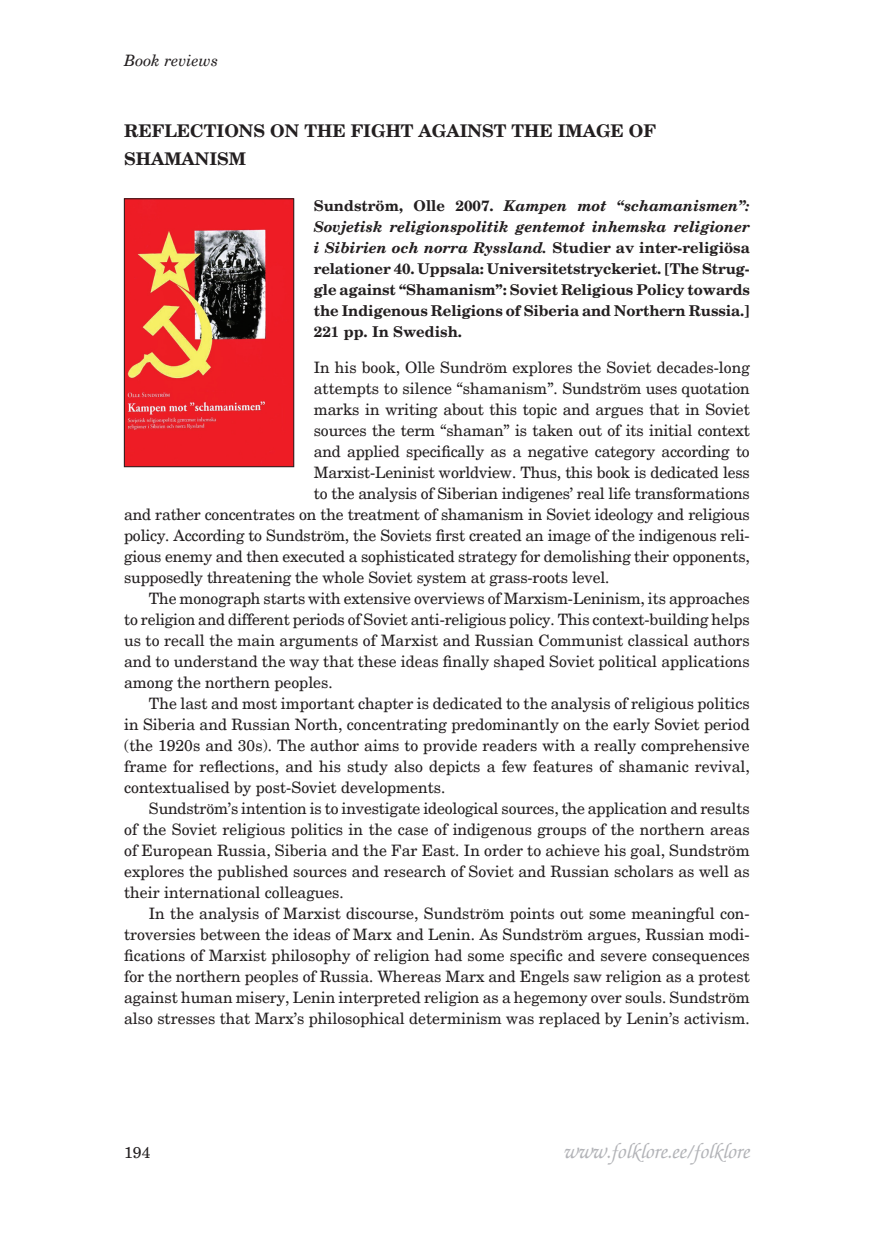
<style>
.page{position:relative;width:874px;height:1241px;background:#fff}
.page>*{position:absolute;margin:0;border:0;box-sizing:border-box;transform-origin:0 0}
.t1{font:italic 500 21px "Zapf Chancery";color:#b2b3b7}
.t2{font:700 17.5px/28px "New Century Schlbk";color:#231f20}
.t3{font:15.75px "New Century Schlbk";color:#231f20}
.t4{font:italic 15.75px "New Century Schlbk";color:#231f20}
.t5{font:700 14.88px/21px "New Century Schlbk";letter-spacing:-.005em;color:#231f20;text-align:justify}
.s1{font-style:italic}
</style>
<div class="page">
<img style="left:126px;top:200px;width:166px;height:265px">
<div style="left:124px;top:198px;width:170px;height:269px;border:1px solid #231f20"></div>
<p class="t4" style="left:124px;top:51px;width:95px">Book reviews</p>
<p class="t2" style="left:124px;top:117px;width:533px">Reflections on the Fight against the Image of<br>Shamanism</p>
<p class="t5" style="left:314px;top:195px;width:437px">Sundström, Olle 2007. <span class="s1">Kampen mot “schamanismen”:<br>Sovjetisk religionspolitik gentemot inhemska religioner i Sibirien och norra Ryssland.</span> Studier av inter-religiösa relationer 40. Uppsala: Universitetstryckeriet. [The Strug&shy;gle against “Shamanism”: Soviet Religious Policy towards the Indigenous Religions of Siberia and Northern Russia.] 221 pp. In Swedish.</p>
<p class="t3" style="left:314px;top:358px;width:437px">In his book, Olle Sundröm explores the Soviet decades-long</p>
<p class="t3" style="left:314px;top:379px;width:437px">attempts to silence “shamanism”. Sundström uses quotation</p>
<p class="t3" style="left:314px;top:400px;width:437px">marks in writing about this topic and argues that in Soviet</p>
<p class="t3" style="left:314px;top:421px;width:437px">sources the term “shaman” is taken out of its initial context</p>
<p class="t3" style="left:314px;top:442px;width:437px">and applied specifically as a negative category according to</p>
<p class="t3" style="left:314px;top:463px;width:437px">Marxist-Leninist worldview. Thus, this book is dedicated less</p>
<p class="t3" style="left:314px;top:484px;width:437px">to the analysis of Siberian indigenes’ real life transformations</p>
<p class="t3" style="left:124px;top:505px;width:627px">and rather concentrates on the treatment of shamanism in Soviet ideology and religious</p>
<p class="t3" style="left:124px;top:526px;width:627px">policy. According to Sundström, the Soviets first created an image of the indigenous reli-</p>
<p class="t3" style="left:124px;top:547px;width:627px">gious enemy and then executed a sophisticated strategy for demolishing their opponents,</p>
<p class="t3" style="left:124px;top:568px;width:486px">supposedly threatening the whole Soviet system at grass-roots level.</p>
<p class="t3" style="left:149px;top:589px;width:602px">The monograph starts with extensive overviews of Marxism-Leninism, its approaches</p>
<p class="t3" style="left:124px;top:610px;width:626px">to religion and different periods of Soviet anti-religious policy. This context-building helps</p>
<p class="t3" style="left:124px;top:631px;width:627px">us to recall the main arguments of Marxist and Russian Communist classical authors</p>
<p class="t3" style="left:124px;top:652px;width:627px">and to understand the way that these ideas finally shaped Soviet political applications</p>
<p class="t3" style="left:124px;top:672px;width:210px">among the northern peoples.</p>
<p class="t3" style="left:149px;top:693px;width:602px">The last and most important chapter is dedicated to the analysis of religious politics</p>
<p class="t3" style="left:124px;top:714px;width:627px">in Siberia and Russian North, concentrating predominantly on the early Soviet period</p>
<p class="t3" style="left:124px;top:735px;width:627px">(the 1920s and 30s). The author aims to provide readers with a really comprehensive</p>
<p class="t3" style="left:124px;top:756px;width:627px">frame for reflections, and his study also depicts a few features of shamanic revival,</p>
<p class="t3" style="left:124px;top:777px;width:323px">contextualised by post-Soviet developments.</p>
<p class="t3" style="left:149px;top:798px;width:602px">Sundström’s intention is to investigate ideological sources, the application and results</p>
<p class="t3" style="left:124px;top:819px;width:627px">of the Soviet religious politics in the case of indigenous groups of the northern areas</p>
<p class="t3" style="left:124px;top:840px;width:627px">of European Russia, Siberia and the Far East. In order to achieve his goal, Sundström</p>
<p class="t3" style="left:124px;top:861px;width:627px">explores the published sources and research of Soviet and Russian scholars as well as</p>
<p class="t3" style="left:124px;top:882px;width:221px">their international colleagues.</p>
<p class="t3" style="left:149px;top:903px;width:602px">In the analysis of Marxist discourse, Sundström points out some meaningful con-</p>
<p class="t3" style="left:124px;top:924px;width:627px">troversies between the ideas of Marx and Lenin. As Sundström argues, Russian modi-</p>
<p class="t3" style="left:124px;top:945px;width:627px">fications of Marxist philosophy of religion had some specific and severe consequences</p>
<p class="t3" style="left:124px;top:966px;width:627px">for the northern peoples of Russia. Whereas Marx and Engels saw religion as a protest</p>
<p class="t3" style="left:124px;top:987px;width:627px">against human misery, Lenin interpreted religion as a hegemony over souls. Sundström</p>
<p class="t3" style="left:124px;top:1008px;width:627px">also stresses that Marx’s philosophical determinism was replaced by Lenin’s activism.</p>
<p class="t3" style="left:124px;top:1142px;width:28px">194</p>
<h1 class="t1" style="left:562px;top:1137px;width:188px">www.folklore.ee/folklore</h1>
</div>
